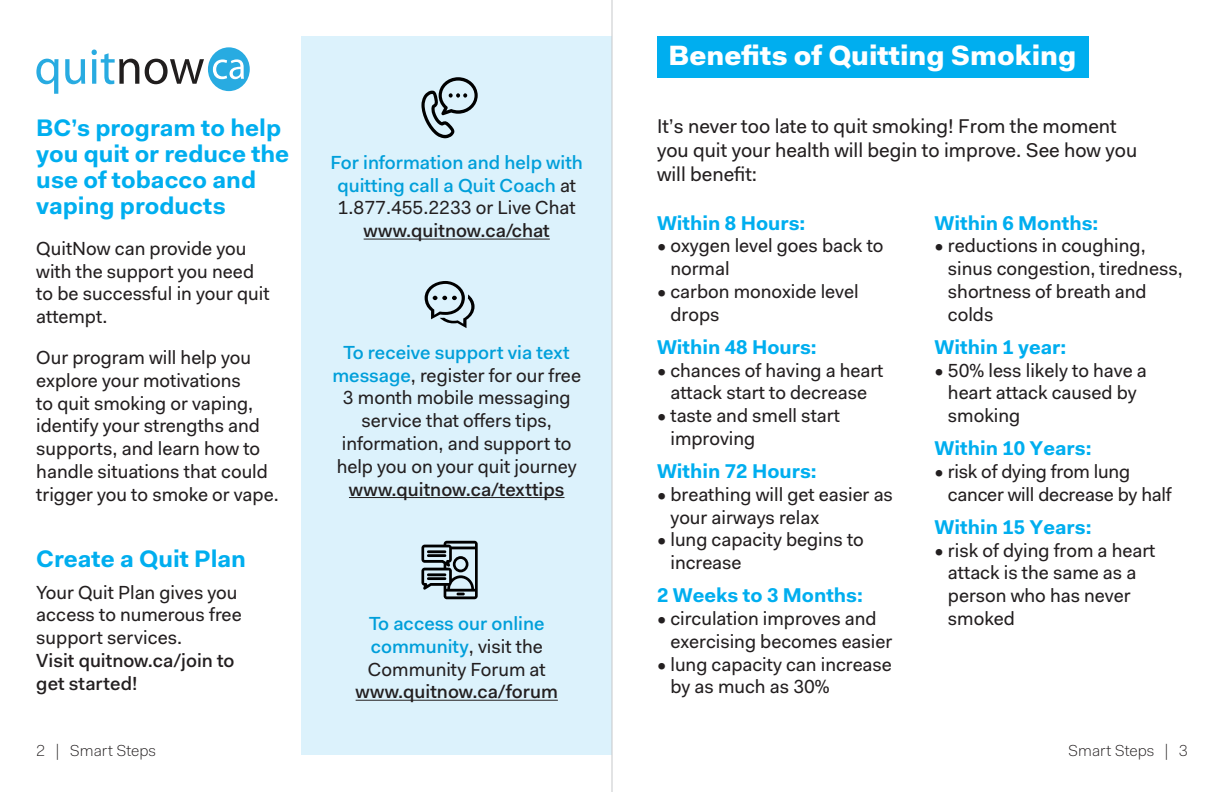
<style>
.page{position:relative;width:1224px;height:792px;background:#fff}
.page>*{position:absolute;margin:0;border:0;box-sizing:border-box;transform-origin:0 0}
.t1{font:900 28px "Fakt Pro";color:#fff}
.t2{font:700 24px/26px "Fakt Pro";color:#00aeef}
.t3{font:700 20px "Fakt Pro";color:#00aeef}
.t4{font:20px/24px "Fakt Pro";color:#231f20}
.t5{font:19px/22.8px "Fakt Pro";color:#231f20}
.t6{font:500 19px/22.8px "Fakt Pro";color:#009fda;text-align:center}
.t7{font:500 19px/22.8px "Fakt Pro";color:#231f20}
.t8{font:300 16px "Fakt Pro";color:#231f20}
.s1{font-weight:400;color:#231f20}
.s2{font-weight:500;color:#009fda}
</style>
<div class="page">
<div style="left:302px;top:36px;width:310px;height:718px;background:#dcf2fc"></div>
<div style="left:657px;top:36px;width:431px;height:41px;background:#00aeef"></div>
<hr style="left:364px;top:239px;width:186px;height:1px;background:#231f20">
<svg style="left:421px;top:77px;width:57px;height:61px"></svg>
<hr style="left:349px;top:497px;width:216px;height:1px;background:#231f20">
<svg style="left:425px;top:281px;width:50px;height:47px"></svg>
<hr style="left:356px;top:700px;width:202px;height:1px;background:#231f20">
<svg style="left:421px;top:541px;width:57px;height:58px"></svg>
<hr style="left:427px;top:550px;width:19px;height:3px;background:#000">
<hr style="left:427px;top:554px;width:19px;height:3px;background:#000">
<hr style="left:427px;top:573px;width:19px;height:3px;background:#000">
<hr style="left:427px;top:577px;width:19px;height:3px;background:#000">
<svg style="left:36px;top:59px;width:23px;height:35px"></svg>
<svg style="left:65px;top:59px;width:20px;height:25px"></svg>
<svg style="left:92px;top:50px;width:47px;height:34px"></svg>
<svg style="left:145px;top:47px;width:105px;height:44px"></svg>
<hr style="left:612px;top:0;width:1px;height:792px;background:#c7c8ca">
<p class="t2" style="left:36px;top:115px;width:255px">BC’s program to help you quit or reduce the use of tobacco and vaping products</p>
<p class="t5" style="left:36px;top:237px;width:235px">QuitNow can provide you with the support you need to be successful in your quit attempt.</p>
<p class="t5" style="left:36px;top:346px;width:244px">Our program will help you explore your motivations<br>to quit smoking or vaping, identify your strengths and supports, and learn how to handle situations that could trigger you to smoke or vape.</p>
<p class="t2" style="left:36px;top:545px;width:211px">Create a Quit Plan</p>
<p class="t5" style="left:36px;top:581px;width:207px">Your Quit Plan gives you access to numerous free support services.</p>
<p class="t7" style="left:36px;top:649px;width:200px">Visit quitnow.ca/join to get started!</p>
<p class="t6" style="left:330px;top:151px;width:254px">For information and help with quitting call a Quit Coach <span class="s1">at<br>1.877.455.2233 or Live Chat</span></p>
<p class="t7" style="left:364px;top:219px;width:188px">www.quitnow.ca/chat</p>
<p class="t5" style="left:332px;top:341px;width:250px;text-align:center"><span class="s2">To receive support via text message</span>, register for our free<br>3 month mobile messaging service that offers tips, information, and support to help you on your quit journey</p>
<p class="t7" style="left:349px;top:478px;width:217px">www.quitnow.ca/texttips</p>
<p class="t6" style="left:368px;top:612px;width:179px;text-align:left">To access our online community<span class="s1">, visit the<br>Community Forum at</span></p>
<p class="t7" style="left:356px;top:680px;width:204px">www.quitnow.ca/forum</p>
<h1 class="t1" style="left:669px;top:37px;width:409px">Benefits of Quitting Smoking</h1>
<p class="t4" style="left:657px;top:114px;width:482px">It’s never too late to quit smoking! From the moment you quit your health will begin to improve. See how you will benefit:</p>
<p class="t3" style="left:657px;top:209px;width:150px">Within 8 Hours:</p>
<p class="t5" style="left:670px;top:234px;width:215px;text-indent:-13px">• oxygen level goes back to normal</p>
<p class="t5" style="left:670px;top:280px;width:190px;text-indent:-13px">• carbon monoxide level drops</p>
<p class="t3" style="left:657px;top:333px;width:161px">Within 48 Hours:</p>
<p class="t5" style="left:657px;top:358px;width:228px;text-align:center">• chances of having a heart attack start to decrease</p>
<p class="t5" style="left:670px;top:404px;width:171px;text-indent:-13px">• taste and smell start improving</p>
<p class="t3" style="left:657px;top:458px;width:161px">Within 72 Hours:</p>
<p class="t5" style="left:670px;top:483px;width:224px;text-indent:-13px">• breathing will get easier as your airways relax</p>
<p class="t5" style="left:670px;top:528px;width:195px;text-indent:-13px">• lung capacity begins to increase</p>
<p class="t3" style="left:657px;top:582px;width:207px">2 Weeks to 3 Months:</p>
<p class="t5" style="left:670px;top:607px;width:223px;text-indent:-13px">• circulation improves and exercising becomes easier</p>
<p class="t5" style="left:670px;top:652px;width:223px;text-indent:-13px">• lung capacity can increase by as much as 30%</p>
<p class="t3" style="left:934px;top:209px;width:165px">Within 6 Months:</p>
<p class="t5" style="left:948px;top:234px;width:236px;text-indent:-13px">• reductions in coughing, sinus congestion, tiredness, shortness of breath and colds</p>
<p class="t3" style="left:934px;top:333px;width:133px">Within 1 year:</p>
<p class="t5" style="left:948px;top:358px;width:200px;text-indent:-13px">• 50% less likely to have a heart attack caused by smoking</p>
<p class="t3" style="left:934px;top:435px;width:159px">Within 10 Years:</p>
<p class="t5" style="left:948px;top:460px;width:226px;text-indent:-13px">• risk of dying from lung cancer will decrease by half</p>
<p class="t3" style="left:934px;top:513px;width:159px">Within 15 Years:</p>
<p class="t5" style="left:948px;top:538px;width:209px;text-indent:-13px">• risk of dying from a heart attack is the same as a person who has never smoked</p>
<p class="t8" style="left:36px;top:740px;width:121px">2 | Smart Steps</p>
<p class="t8" style="left:1068px;top:740px;width:121px">Smart Steps | 3</p>
</div>
